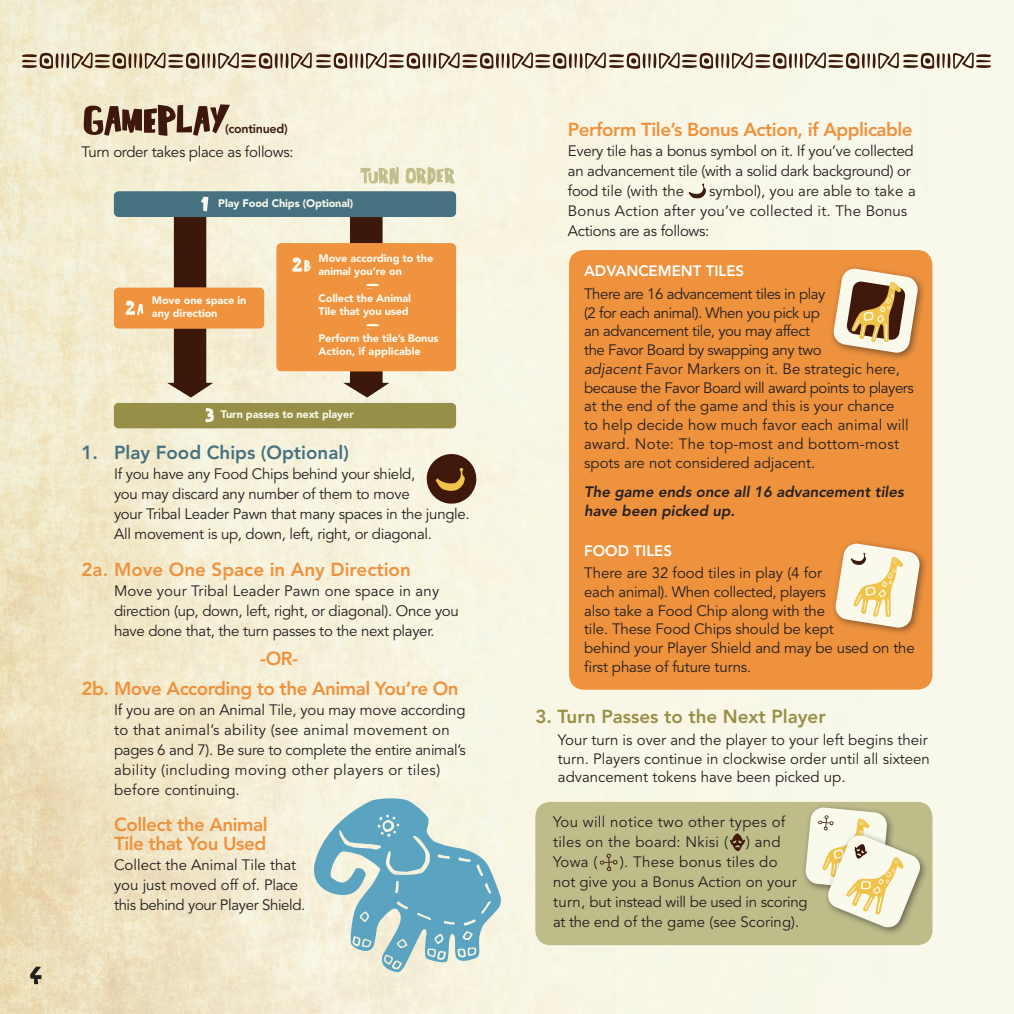
<style>
.page{position:relative;width:1014px;height:1014px;background:#fff}
.page>*{position:absolute;margin:0;border:0;box-sizing:border-box;transform-origin:0 0}
.t1{font:800 18.75px/18.8px "Avenir";letter-spacing:-.025em;color:#ee923e}
.t2{font:800 18.75px "Avenir";color:#ee923e}
.t3{font:800 18.75px "Avenir";color:#978f47}
.t4{font:800 18.75px "Avenir";color:#467180}
.t5{font:15px/20px "Avenir";letter-spacing:-.01em;color:#231f20}
.t6{font:15px/20px "Avenir";letter-spacing:.02em;color:#231f20}
.t7{font:italic 800 15px/18.8px "Avenir";color:#231f20}
.t8{font:800 15px "Avenir";color:#fff}
.t9{font:800 12.5px "Avenir";letter-spacing:-.025em;color:#3e180c}
.t10{font:900 10.88px/13px "Avenir";letter-spacing:-.01em;color:#f9f9ec}
.s1{font-style:italic}
</style>
<div class="page">
<img style="left:0;top:0;width:1013px;height:1013px">
<div style="left:569px;top:250px;width:363px;height:439px;background:#ee923e;border-radius:15px"></div>
<div style="left:535px;top:801px;width:397px;height:144px;background:#bebd8a;border-radius:15px"></div>
<svg style="left:21px;top:52px;width:970px;height:17px;background:#b2a391"></svg>
<div style="left:829px;top:264px;width:97px;height:97px;background:#231f20;opacity:.53"></div>
<svg style="left:829px;top:264px;width:89px;height:97px"></svg>
<svg style="left:804px;top:806px;width:133px;height:138px"></svg>
<svg style="left:599px;top:853px;width:18px;height:18px"></svg>
<svg style="left:729px;top:833px;width:16px;height:18px"></svg>
<svg style="left:425px;top:454px;width:53px;height:52px;background:#81654d"></svg>
<div style="left:831px;top:539px;width:97px;height:97px;background:#231f20;opacity:.53"></div>
<svg style="left:831px;top:539px;width:89px;height:97px"></svg>
<svg style="left:84px;top:104px;width:146px;height:32px;background:#967f6a"></svg>
<img style="left:105px;top:184px;width:359px;height:273px">
<svg style="left:206px;top:408px;width:8px;height:14px"></svg>
<svg style="left:201px;top:197px;width:7px;height:14px"></svg>
<svg style="left:125px;top:300px;width:18px;height:15px"></svg>
<svg style="left:365px;top:283px;width:14px;height:4px"></svg>
<svg style="left:365px;top:323px;width:14px;height:4px"></svg>
<svg style="left:292px;top:257px;width:18px;height:15px"></svg>
<svg style="left:406px;top:167px;width:49px;height:18px"></svg>
<svg style="left:360px;top:167px;width:38px;height:18px"></svg>
<div style="left:378px;top:757px;width:152px;height:13px;background:#f8f6e4"></div>
<svg style="left:311px;top:796px;width:190px;height:177px;background:#a7cacf"></svg>
<svg style="left:688px;top:183px;width:18px;height:15px"></svg>
<svg style="left:30px;top:966px;width:14px;height:18px"></svg>
<p class="t9" style="left:225px;top:122px;width:64px">(continued)</p>
<p class="t5" style="left:81px;top:142px;width:214px">Turn order takes place as follows:</p>
<p class="t10" style="left:218px;top:197px;width:137px">Play Food Chips (Optional)</p>
<p class="t10" style="left:152px;top:294px;width:96px">Move one space in any direction</p>
<p class="t10" style="left:318px;top:252px;width:116px">Move according to the animal you’re on</p>
<p class="t10" style="left:318px;top:291px;width:94px">Collect the Animal<br>Tile that you used</p>
<p class="t10" style="left:318px;top:331px;width:121px">Perform the tile’s Bonus<br>Action, if applicable</p>
<p class="t10" style="left:221px;top:408px;width:134px">Turn passes to next player</p>
<p class="t4" style="left:81px;top:441px;width:269px">1. Play Food Chips (Optional)</p>
<p class="t5" style="left:114px;top:464px;width:357px">If you have any Food Chips behind your shield,<br>you may discard any number of them to move<br>your Tribal Leader Pawn that many spaces in the jungle.<br>All movement is up, down, left, right, or diagonal.</p>
<p class="t2" style="left:81px;top:558px;width:331px">2a. Move One Space in Any Direction</p>
<p class="t5" style="left:114px;top:581px;width:346px">Move your Tribal Leader Pawn one space in any direction (up, down, left, right, or diagonal). Once you have done that, the turn passes to the next player.</p>
<p class="t1" style="left:260px;top:649px;width:39px">-OR-</p>
<p class="t1" style="left:81px;top:678px;width:378px">2b. Move According to the Animal You’re On</p>
<p class="t5" style="left:114px;top:699px;width:353px">If you are on an Animal Tile, you may move according to that animal’s ability (see animal movement on pages 6 and 7). Be sure to complete the entire animal’s ability (including moving other players or tiles) before continuing.</p>
<p class="t1" style="left:114px;top:815px;width:155px">Collect the Animal<br>Tile that You Used</p>
<p class="t5" style="left:114px;top:855px;width:193px">Collect the Animal Tile that you just moved off of. Place this behind your Player Shield.</p>
<p class="t1" style="left:568px;top:120px;width:346px">Perform Tile’s Bonus Action, if Applicable</p>
<p class="t5" style="left:568px;top:142px;width:347px">Every tile has a bonus symbol on it. If you’ve collected an advancement tile (with a solid dark background) or food tile (with the</p>
<p class="t5" style="left:568px;top:182px;width:349px;text-indent:141px">symbol), you are able to take a<br>Bonus Action after you’ve collected it. The Bonus<br>Actions are as follows:</p>
<p class="t8" style="left:584px;top:262px;width:161px">ADVANCEMENT TILES</p>
<p class="t5" style="left:584px;top:284px;width:331px;line-height:18.8px">There are 16 advancement tiles in play<br>(2 for each animal). When you pick up<br>an advancement tile, you may affect<br>the Favor Board by swapping any two<br><span class="s1">adjacent</span> Favor Markers on it. Be strategic here, because the Favor Board will award points to players at the end of the game and this is your chance<br>to help decide how much favor each animal will award. Note: The top-most and bottom-most spots are not considered adjacent.</p>
<p class="t7" style="left:584px;top:482px;width:321px">The game ends once all 16 advancement tiles have been picked up.</p>
<p class="t8" style="left:584px;top:541px;width:89px">FOOD TILES</p>
<p class="t5" style="left:584px;top:564px;width:332px;line-height:18.8px">There are 32 food tiles in play (4 for<br>each animal). When collected, players<br>also take a Food Chip along with the<br>tile. These Food Chips should be kept<br>behind your Player Shield and may be used on the first phase of future turns.</p>
<p class="t3" style="left:535px;top:705px;width:292px">3. Turn Passes to the Next Player</p>
<p class="t5" style="left:558px;top:730px;width:373px;line-height:18.8px">Your turn is over and the player to your left begins their turn. Players continue in clockwise order until all sixteen advancement tokens have been picked up.</p>
<p class="t6" style="left:553px;top:812px;width:234px">You will notice two other types of tiles on the board: Nkisi ( ) and<br>Yowa (</p>
<p class="t5" style="left:553px;top:852px;width:256px;text-indent:67px">). These bonus tiles do<br>not give you a Bonus Action on your turn, but instead will be used in scoring at the end of the game (see Scoring).</p>
</div>
